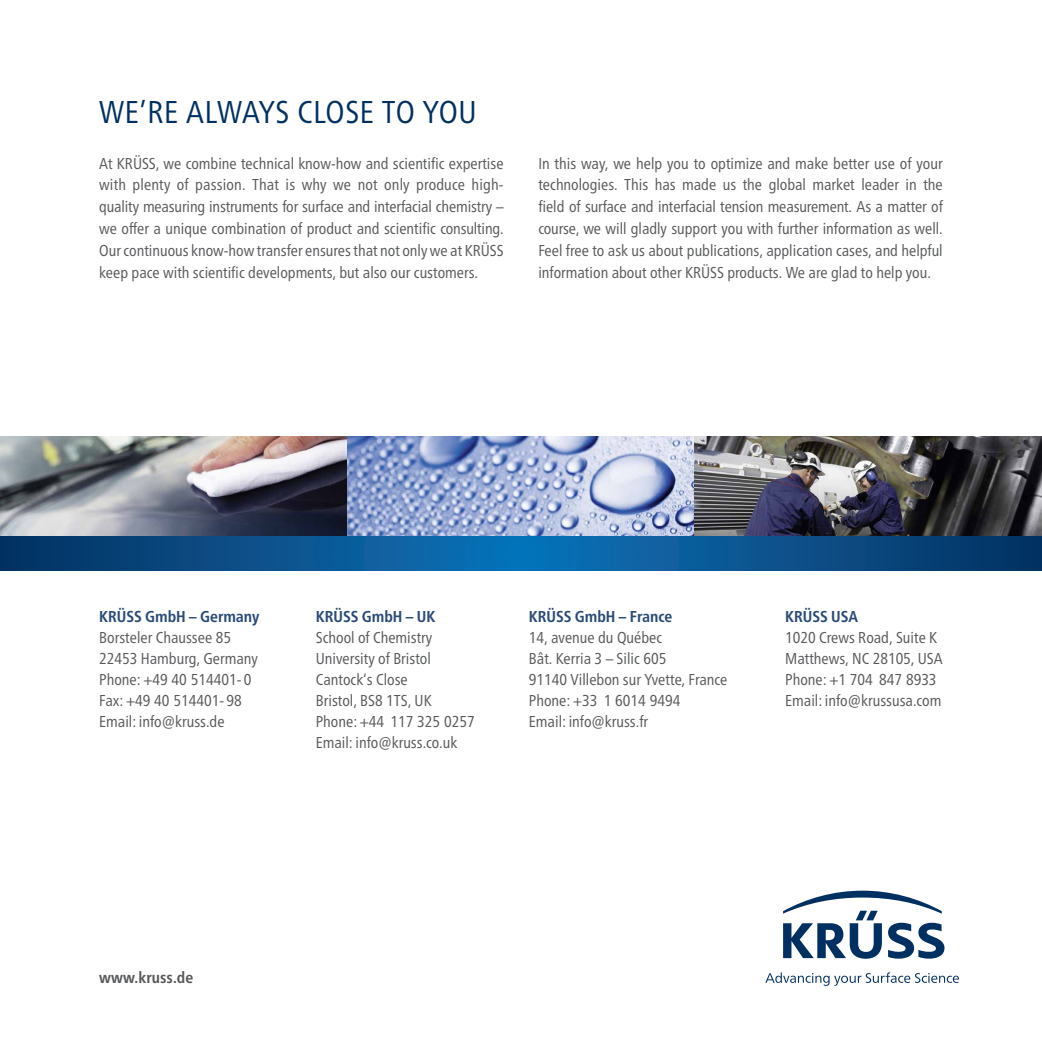
<style>
.page{position:relative;width:1042px;height:1042px;background:#fff}
.page>*{position:absolute;margin:0;border:0;box-sizing:border-box;transform-origin:0 0}
.t1{font:condensed 31.5px "Frutiger Neue LT Pro";letter-spacing:.02em;color:#003062}
.t2{font:condensed 15.75px/21px "Frutiger Neue LT Pro";color:#57585a}
.t3{font:700 condensed 15.75px "Frutiger Neue LT Pro";color:#294a77}
.t4{font:700 condensed 15.75px "Frutiger Neue LT Pro";letter-spacing:.005em;color:#57585a}
</style>
<div class="page">
<svg style="left:0;top:536px;width:1042px;height:34px;background:#09518c"></svg>
<img style="left:0;top:437px;width:694px;height:99px">
<img style="left:694px;top:437px;width:348px;height:99px">
<svg style="left:783px;top:890px;width:161px;height:69px"></svg>
<svg style="left:765px;top:972px;width:194px;height:14px"></svg>
<h1 class="t1" style="left:99px;top:94px;width:379px">WE’RE ALWAYS CLOSE TO YOU</h1>
<p class="t2" style="left:99px;top:152px;width:406px;line-height:21.9px;text-align:justify">At KRÜSS, we combine technical know-how and scientific expertise with plenty of passion. That is why we not only produce high&shy;quality measuring instruments for surface and interfacial chemistry – we offer a unique combination of product and scientific consulting.<br>Our continuous know-how transfer ensures that not only we at KRÜSS keep pace with scientific developments, but also our customers.</p>
<p class="t2" style="left:538px;top:152px;width:406px;line-height:21.9px;text-align:justify">In this way, we help you to optimize and make better use of your technologies. This has made us the global market leader in the field of surface and interfacial tension measurement. As a matter of course, we will gladly support you with further information as well.<br>Feel free to ask us about publications, application cases, and helpful information about other KRÜSS products. We are glad to help you.</p>
<p class="t3" style="left:99px;top:608px;width:162px">KRÜSS GmbH – Germany</p>
<p class="t2" style="left:99px;top:627px;width:160px">Borsteler Chaussee 85<br>22453 Hamburg, Germany<br>Phone: +49 40 514401- 0<br>Fax: +49 40 514401- 98<br>Email: info@kruss.de</p>
<p class="t3" style="left:316px;top:608px;width:121px">KRÜSS GmbH – UK</p>
<p class="t2" style="left:316px;top:627px;width:160px">School of Chemistry<br>University of Bristol<br>Cantock‘s Close<br>Bristol, BS8 1TS, UK<br>Phone: +44 117 325 0257<br>Email: info@kruss.co.uk</p>
<p class="t3" style="left:529px;top:607px;width:145px">KRÜSS GmbH – France</p>
<p class="t2" style="left:529px;top:627px;width:200px">14, avenue du Québec<br>Bât. Kerria 3 – Silic 605<br>91140 Villebon sur Yvette, France<br>Phone: +33 1 6014 9494<br>Email: info@kruss.fr</p>
<p class="t3" style="left:785px;top:607px;width:74px">KRÜSS USA</p>
<p class="t2" style="left:785px;top:627px;width:159px">1020 Crews Road, Suite K<br>Matthews, NC 28105, USA<br>Phone: +1 704 847 8933<br>Email: info@krussusa.com</p>
<p class="t4" style="left:99px;top:968px;width:96px">www.kruss.de</p>
</div>
